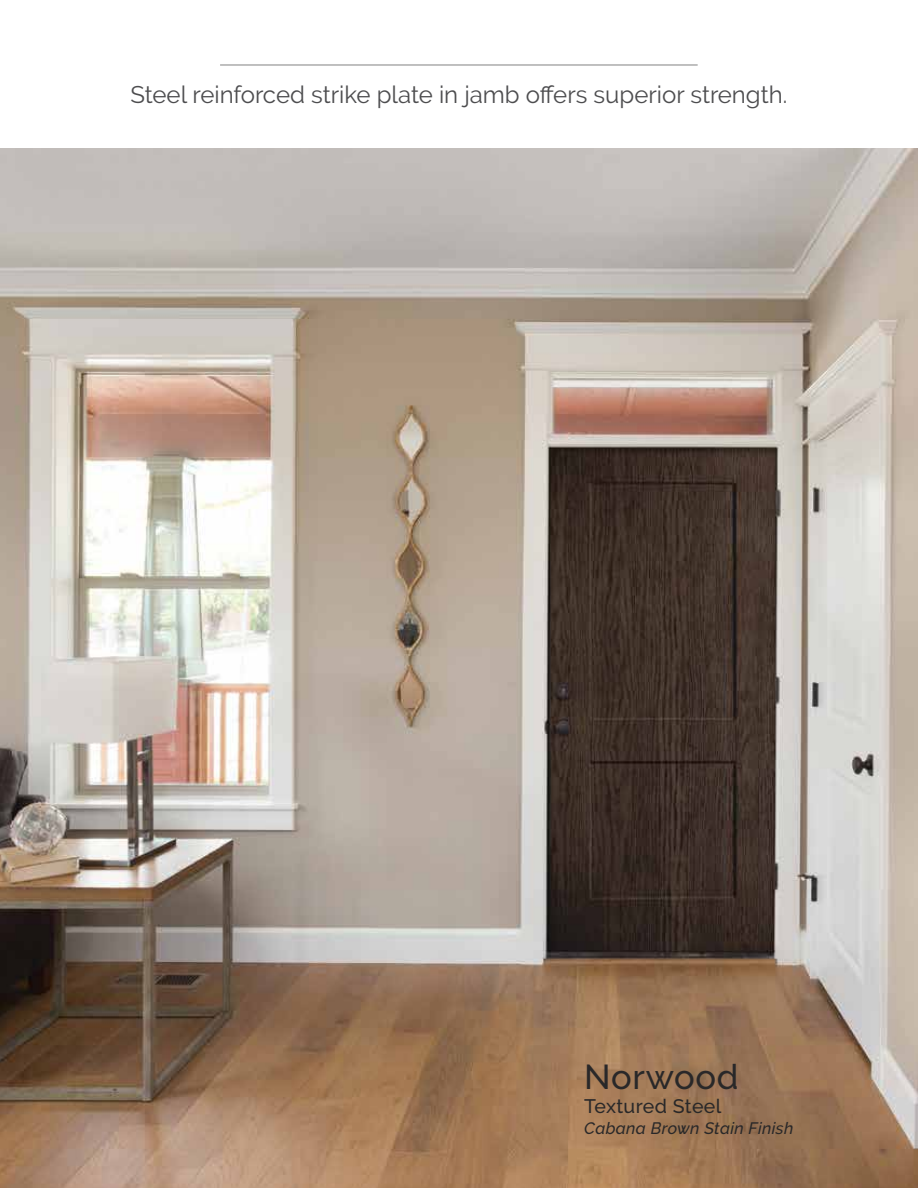
<style>
.page{position:relative;width:918px;height:1188px;background:#fff}
.page>*{position:absolute;margin:0;border:0;box-sizing:border-box;transform-origin:0 0}
.t1{font:500 34.5px "Raleway";letter-spacing:.02em;color:#292829}
.t2{font:24px "Raleway";color:#4d4d4f}
.t3{font:500 19.5px "Raleway";letter-spacing:.02em;color:#292829}
.t4{font:italic 500 16.5px "Raleway";letter-spacing:.02em;color:#292829}
</style>
<div class="page">
<img style="left:0;top:148px;width:918px;height:1040px">
<hr style="left:220px;top:65px;width:478px;height:1px;background:#000">
<p class="t2" style="left:130px;top:81px;width:659px">Steel reinforced strike plate in jamb offers superior strength.</p>
<h1 class="t1" style="left:584px;top:1057px;width:156px">Norwood</h1>
<p class="t3" style="left:584px;top:1095px;width:139px">Textured Steel</p>
<p class="t4" style="left:584px;top:1119px;width:211px">Cabana Brown Stain Finish</p>
</div>
